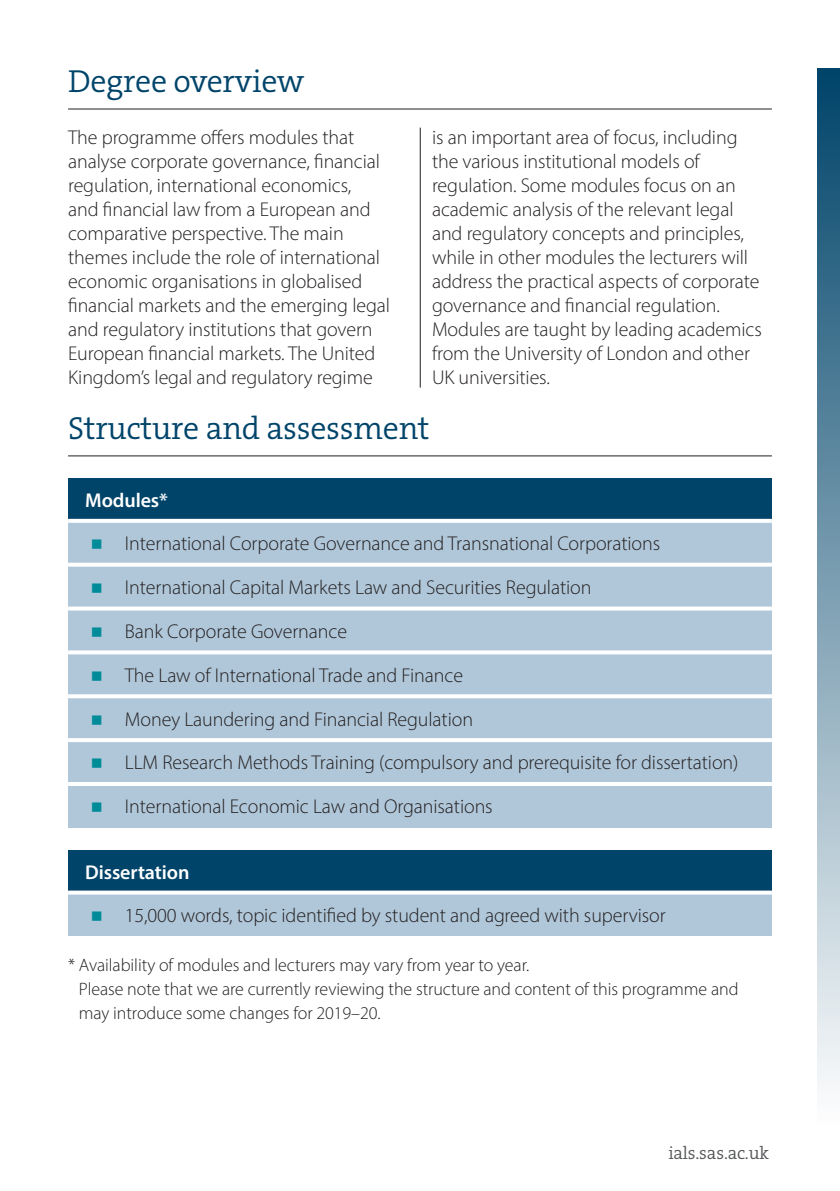
<style>
.page{position:relative;width:840px;height:1191px;background:#fff}
.page>*{position:absolute;margin:0;border:0;box-sizing:border-box;transform-origin:0 0}
.Story_Headline{font:32px "The Serif HP4 Se Lig";letter-spacing:-.01em;color:#00446a}
.Body_Text{font:300 20px/24px "Myriad Pro";letter-spacing:-.005em;color:#231f20}
.Table_Heading{font:600 20px "Myriad Pro";letter-spacing:-.005em;color:#fff}
.Body_Text-2{font:300 18px/24px "Myriad Pro";letter-spacing:-.005em;color:#231f20}
.t1{font:18px "The Serif HP4 Se Lig";letter-spacing:-.01em;color:#57585a}
</style>
<div class="page">
<div style="left:816px;top:68px;width:23px;height:1055px;background:linear-gradient(to bottom,#004369,#fdfdfd)"></div>
<hr style="left:68px;top:455px;width:703px;height:1px;background:#231f20">
<div style="left:68px;top:478px;width:703px;height:43px;background:#00446a"></div>
<div style="left:68px;top:521px;width:703px;height:306px;background:#b0c7d9"></div>
<svg style="left:68px;top:519px;width:703px;height:4px;background:#fbfcfd"></svg>
<svg style="left:68px;top:562px;width:703px;height:4px;background:#f0f4f8"></svg>
<svg style="left:68px;top:606px;width:703px;height:4px;background:#f3f6f9"></svg>
<svg style="left:68px;top:650px;width:703px;height:4px;background:#f6f8fa"></svg>
<svg style="left:68px;top:694px;width:703px;height:4px;background:#f9fafc"></svg>
<hr style="left:68px;top:738px;width:703px;height:4px;background:#fff">
<hr style="left:68px;top:782px;width:703px;height:4px;background:#fff">
<div style="left:68px;top:850px;width:703px;height:42px;background:#00446a"></div>
<div style="left:68px;top:892px;width:703px;height:44px;background:#b0c7d9"></div>
<svg style="left:68px;top:890px;width:703px;height:4px;background:#d9e3e9"></svg>
<hr style="left:68px;top:109px;width:703px;height:1px;background:#231f20">
<hr style="left:419px;top:128px;width:1px;height:259px;background:#231f20">
<p class="Story_Headline" style="left:68px;top:60px;width:237px">Degree overview</p>
<p class="Body_Text" style="left:68px;top:125px;width:323px">The programme offers modules that analyse corporate governance, financial regulation, international economics,<br>and financial law from a European and comparative perspective. The main themes include the role of international economic organisations in globalised financial markets and the emerging legal and regulatory institutions that govern European financial markets. The United Kingdom’s legal and regulatory regime</p>
<p class="Body_Text" style="left:432px;top:125px;width:331px">is an important area of focus, including the various institutional models of regulation. Some modules focus on an academic analysis of the relevant legal and regulatory concepts and principles, while in other modules the lecturers will address the practical aspects of corporate governance and financial regulation.<br>Modules are taught by leading academics from the University of London and other UK universities.</p>
<p class="Story_Headline" style="left:68px;top:407px;width:363px">Structure and assessment</p>
<p class="Table_Heading" style="left:85px;top:487px;width:84px">Modules*</p>
<p class="Body_Text" style="left:125px;top:531px;width:536px">International Corporate Governance and Transnational Corporations</p>
<p class="Body_Text" style="left:125px;top:575px;width:468px">International Capital Markets Law and Securities Regulation</p>
<p class="Body_Text" style="left:125px;top:619px;width:223px">Bank Corporate Governance</p>
<p class="Body_Text" style="left:125px;top:663px;width:339px">The Law of International Trade and Finance</p>
<p class="Body_Text" style="left:125px;top:706px;width:349px">Money Laundering and Financial Regulation</p>
<p class="Body_Text" style="left:125px;top:750px;width:614px">LLM Research Methods Training (compulsory and prerequisite for dissertation)</p>
<p class="Body_Text" style="left:125px;top:794px;width:369px">International Economic Law and Organisations</p>
<p class="Table_Heading" style="left:85px;top:859px;width:106px">Dissertation</p>
<p class="Body_Text" style="left:125px;top:903px;width:542px">15,000 words, topic identified by student and agreed with supervisor</p>
<p class="Body_Text-2" style="left:79px;top:953px;width:660px;text-indent:-11px">* Availability of modules and lecturers may vary from year to year.<br>Please note that we are currently reviewing the structure and content of this programme and may introduce some changes for 2019–20.</p>
<p class="t1" style="left:668px;top:1141px;width:102px">ials.sas.ac.uk</p>
</div>
